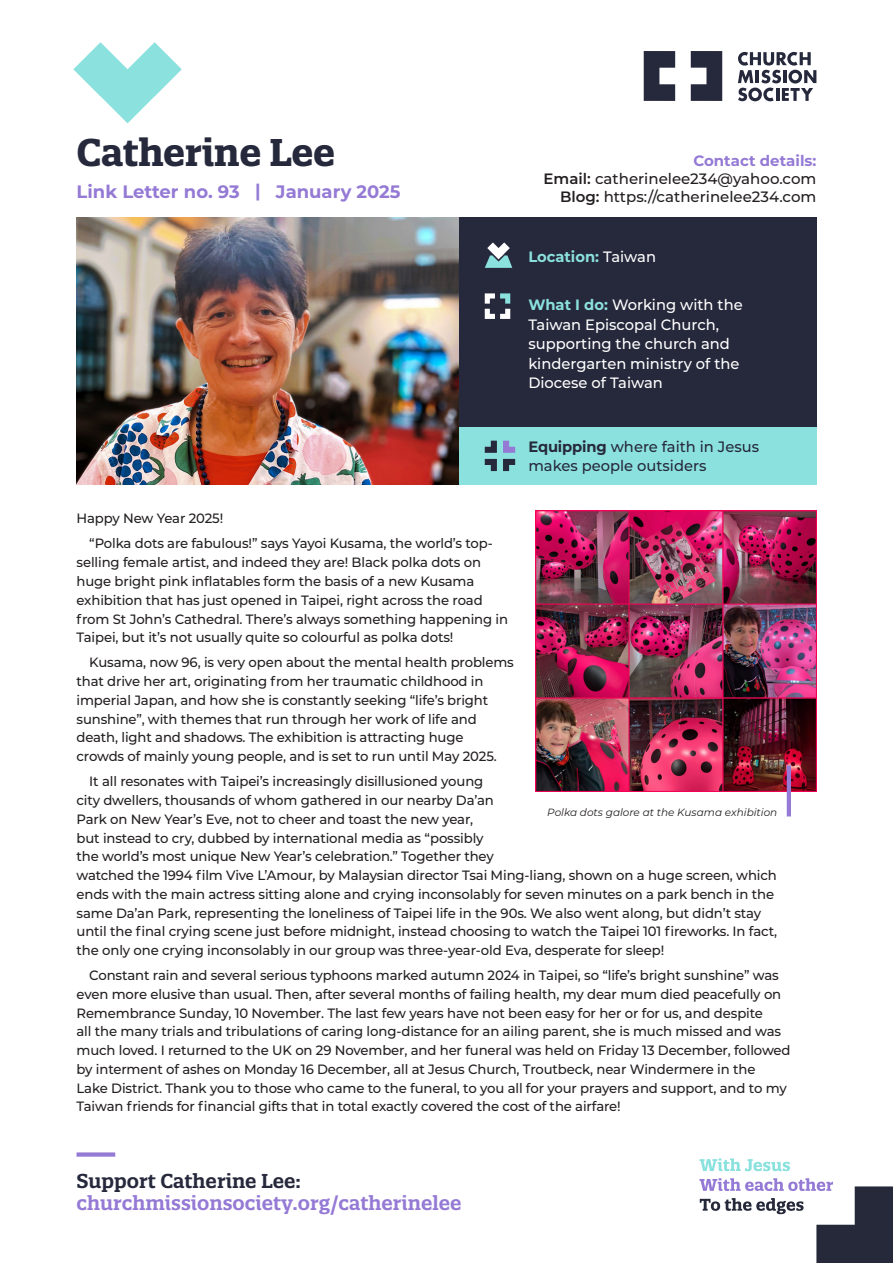
<style>
.page{position:relative;width:893px;height:1263px;background:#fff}
.page>*{position:absolute;margin:0;border:0;box-sizing:border-box;transform-origin:0 0}
.t1{font:700 37.5px "Quatro Slab";letter-spacing:-.01em;color:#26293c}
.t2{font:600 19.5px "Quatro Slab";color:#947ad5}
.t3{font:600 19.5px "Quatro Slab";color:#26293c}
.t4{font:700 18px "Montserrat";color:#947ad5}
.t5{font:500 15px/19.5px "Montserrat";color:#fff}
.t6{font:500 15px/18px "Montserrat";color:#231f20;text-align:right}
.t7{font:500 15px/19.5px "Montserrat";color:#26293c}
.t8{font:700 15px "Montserrat";color:#8be1de}
.t9{font:500 13.5px/18.8px "Montserrat";letter-spacing:-.01em;color:#231f20}
.t10{font:italic 10.5px "Montserrat";color:#231f20}
.s1{font-weight:700;color:#947ad5}
.s2{font-weight:600}
.s3{font-weight:500;color:#fff}
.s4{font-weight:700;color:#8be1de}
.s5{font-weight:700}
</style>
<div class="page">
<img style="left:536px;top:510px;width:280px;height:281px">
<hr style="left:787px;top:765px;width:4px;height:51px;background:#947ad5">
<img style="left:77px;top:218px;width:382px;height:267px">
<svg style="left:691px;top:51px;width:31px;height:50px"></svg>
<svg style="left:644px;top:51px;width:31px;height:50px"></svg>
<svg style="left:738px;top:52px;width:78px;height:49px"></svg>
<div style="left:77px;top:1152px;width:38px;height:5px;background:#947ad5"></div>
<svg style="left:699px;top:1158px;width:91px;height:13px"></svg>
<svg style="left:699px;top:1178px;width:194px;height:85px"></svg>
<div style="left:459px;top:217px;width:357px;height:242px;background:#26293c"></div>
<svg style="left:485px;top:242px;width:27px;height:26px"></svg>
<svg style="left:485px;top:293px;width:25px;height:26px"></svg>
<div style="left:459px;top:427px;width:357px;height:58px;background:#8be1de"></div>
<svg style="left:503px;top:459px;width:12px;height:12px"></svg>
<svg style="left:485px;top:441px;width:12px;height:12px"></svg>
<svg style="left:485px;top:459px;width:12px;height:12px"></svg>
<svg style="left:503px;top:441px;width:12px;height:12px"></svg>
<svg style="left:73px;top:42px;width:109px;height:81px"></svg>
<h1 class="t1" style="left:77px;top:129px;width:260px">Catherine Lee</h1>
<h3 class="t4" style="left:77px;top:179px;width:325px">Link Letter no. 93 | January 2025</h3>
<p class="t6" style="left:544px;top:151px;width:274px"><span class="s1">Contact details:<br></span><span class="s2">Email:</span> catherinelee234@yahoo.com<br><span class="s2">Blog:</span> https://catherinelee234.com</p>
<p class="t8" style="left:528px;top:246px;width:129px">Location: <span class="s3">Taiwan</span></p>
<p class="t5" style="left:528px;top:294px;width:216px"><span class="s4">What I do:</span> Working with the<br>Taiwan Episcopal Church, supporting the church and kindergarten ministry of the<br>Diocese of Taiwan</p>
<p class="t7" style="left:528px;top:436px;width:232px"><span class="s5">Equipping</span> where faith in Jesus makes people outsiders</p>
<p class="t9" style="left:89px;top:505px;width:405px;line-height:25px;text-indent:-13px">Happy New Year 2025!<br>“Polka dots are fabulous!” says Yayoi Kusama, the world’s top-</p>
<p class="t9" style="left:77px;top:552px;width:433px">selling female artist, and indeed they are! Black polka dots on huge bright pink inflatables form the basis of a new Kusama exhibition that has just opened in Taipei, right across the road from St John’s Cathedral. There’s always something happening in Taipei, but it’s not usually quite so colourful as polka dots!</p>
<p class="t9" style="left:77px;top:653px;width:439px;text-indent:13px">Kusama, now 96, is very open about the mental health problems that drive her art, originating from her traumatic childhood in imperial Japan, and how she is constantly seeking “life’s bright sunshine”, with themes that run through her work of life and death, light and shadows. The exhibition is attracting huge crowds of mainly young people, and is set to run until May 2025.</p>
<p class="t9" style="left:77px;top:771px;width:702px;text-indent:13px">It all resonates with Taipei’s increasingly disillusioned young<br>city dwellers, thousands of whom gathered in our nearby Da’an<br>Park on New Year’s Eve, not to cheer and toast the new year,<br>but instead to cry, dubbed by international media as “possibly<br>the world’s most unique New Year’s celebration.” Together they<br>watched the 1994 film Vive L’Amour, by Malaysian director Tsai Ming-liang, shown on a huge screen, which ends with the main actress sitting alone and crying inconsolably for seven minutes on a park bench in the same Da’an Park, representing the loneliness of Taipei life in the 90s. We also went along, but didn’t stay until the final crying scene just before midnight, instead choosing to watch the Taipei 101 fireworks. In fact, the only one crying inconsolably in our group was three-year-old Eva, desperate for sleep!</p>
<p class="t9" style="left:77px;top:965px;width:715px;text-indent:13px">Constant rain and several serious typhoons marked autumn 2024 in Taipei, so “life’s bright sunshine” was even more elusive than usual. Then, after several months of failing health, my dear mum died peacefully on Remembrance Sunday, 10 November. The last few years have not been easy for her or for us, and despite<br>all the many trials and tribulations of caring long-distance for an ailing parent, she is much missed and was much loved. I returned to the UK on 29 November, and her funeral was held on Friday 13 December, followed by interment of ashes on Monday 16 December, all at Jesus Church, Troutbeck, near Windermere in the<br>Lake District. Thank you to those who came to the funeral, to you all for your prayers and support, and to my Taiwan friends for financial gifts that in total exactly covered the cost of the airfare!</p>
<p class="t10" style="left:547px;top:805px;width:232px">Polka dots galore at the Kusama exhibition</p>
<h2 class="t3" style="left:77px;top:1168px;width:226px">Support Catherine Lee:</h2>
<h2 class="t2" style="left:77px;top:1191px;width:387px">churchmissionsociety.org/catherinelee</h2>
</div>
